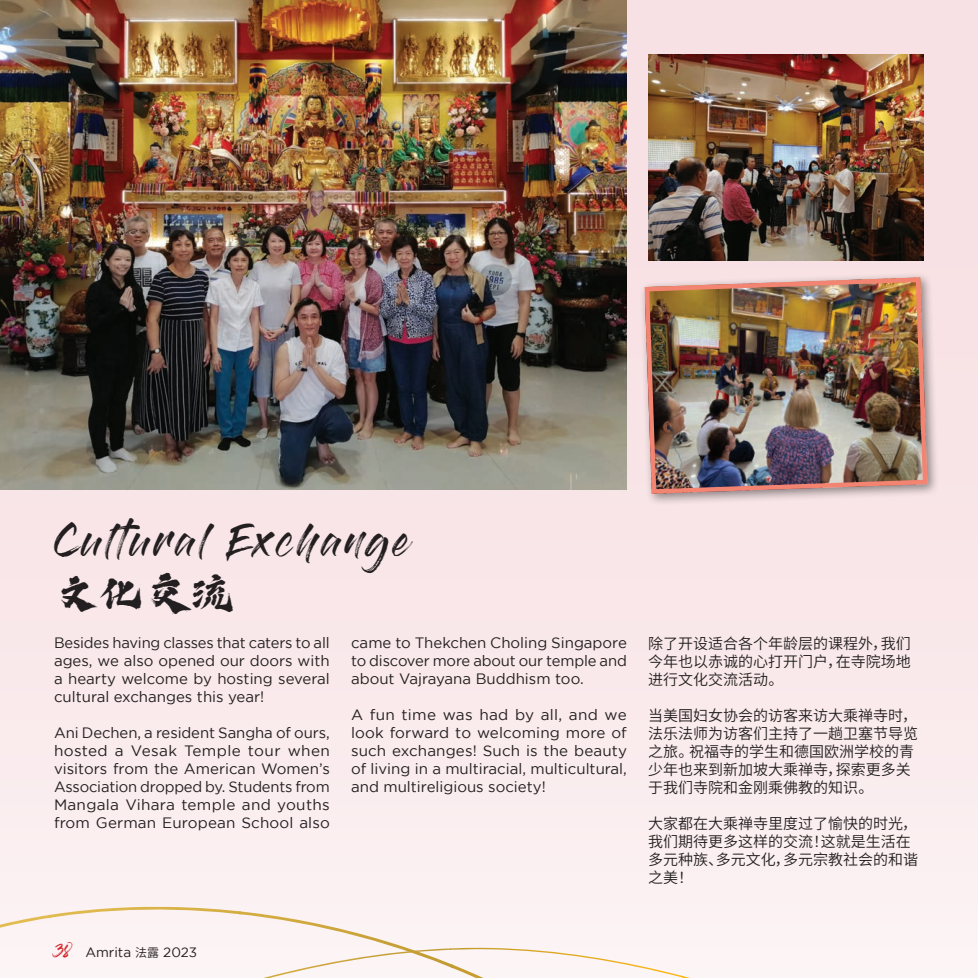
<style>
.page{position:relative;width:978px;height:978px;background:#f9e9eb}
.page>*{position:absolute;margin:0;border:0;box-sizing:border-box;transform-origin:0 0}
.t1{font:45px "REEJI CHAO Xiao Shi GB Regular";color:#231f20}
.t2{font:33px "Gloss And Bloom";letter-spacing:.1em;color:#231f20}
.t3{font:15px/18px "Gotham";color:#231f20;text-align:justify}
.t4{font:15px/18px "Source Han Sans CN";color:#231f20}
.t5{font:13.5px "Gotham";color:#231f20}
.s1{font-family:"Gloss And Bloom";color:#d1232a}
.s2{font-family:"Source Han Sans CN";font-size:12px}
</style>
<div class="page">
<hr style="left:977px;top:0;width:1px;height:978px;background:#f8e1e4">
<div style="left:483px;top:907px;width:495px;height:71px;background:#fcf3f4"></div>
<div style="left:0;top:907px;width:483px;height:71px;background:#fcf3f4"></div>
<svg style="left:263px;top:948px;width:427px;height:30px"></svg>
<img style="left:648px;top:54px;width:276px;height:207px">
<img style="left:0;top:0;width:627px;height:489px">
<div style="left:639px;top:271px;width:300px;height:235px;background:#231f20;opacity:.5"></div>
<img style="left:642px;top:275px;width:288px;height:221px">
<h2 class="t2" style="left:54px;top:526px;width:356px">Cultural Exchange</h2>
<h1 class="t1" style="left:54px;top:567px;width:181px">文化交流</h1>
<p class="t3" style="left:54px;top:634px;width:277px">Besides having classes that caters to all ages, we also opened our doors with a hearty welcome by hosting several cultural exchanges this year!</p>
<p class="t3" style="left:54px;top:724px;width:277px">Ani Dechen, a resident Sangha of ours, hosted a Vesak Temple tour when visitors from the American Women’s Association dropped by. Students from Mangala Vihara temple and youths from German European School also</p>
<p class="t3" style="left:351px;top:634px;width:277px">came to Thekchen Choling Singapore to discover more about our temple and about Vajrayana Buddhism too.</p>
<p class="t3" style="left:351px;top:706px;width:277px">A fun time was had by all, and we look forward to welcoming more of such exchanges! Such is the beauty of living in a multiracial, multicultural, and multireligious society!</p>
<p class="t4" style="left:648px;top:635px;width:264px;text-align:justify">除了开设适合各个年龄层的课程外，我们今年也以赤诚的心打开门户，在寺院场地进行文化交流活动。</p>
<p class="t4" style="left:648px;top:707px;width:271px">当美国妇女协会的访客来访大乘禅寺时，法乐法师为访客们主持了一趟卫塞节导览之旅。祝福寺的学生和德国欧洲学校的青少年也来到新加坡大乘禅寺，探索更多关于我们寺院和金刚乘佛教的知识。</p>
<p class="t4" style="left:648px;top:815px;width:271px">大家都在大乘禅寺里度过了愉快的时光，我们期待更多这样的交流！这就是生活在多元种族、多元文化，多元宗教社会的和谐之美！</p>
<p class="t5" style="left:54px;top:944px;width:145px"><span class="s1">38</span> Amrita <span class="s2">法露</span> 2023</p>
</div>
